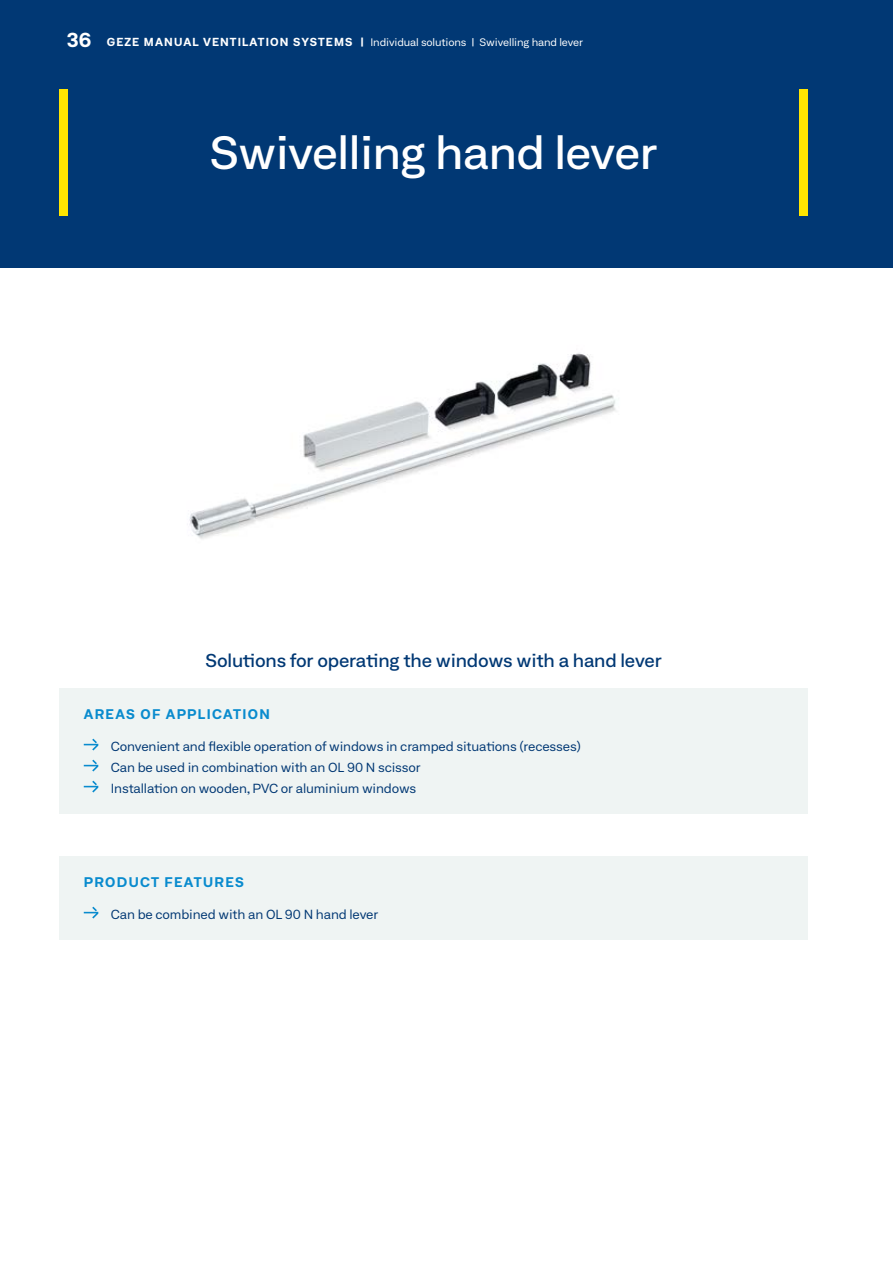
<style>
.page{position:relative;width:893px;height:1263px;background:#fff}
.page>*{position:absolute;margin:0;border:0;box-sizing:border-box;transform-origin:0 0}
.t1{font:500 expanded 45px "Neufile Grotesk";letter-spacing:-.01em;color:#fff}
.t2{font:500 expanded 18px "Neufile Grotesk";letter-spacing:-.01em;color:#013874}
.t3{font:700 expanded 13.5px "Neufile Grotesk";letter-spacing:.1em;color:#098bce}
.t4{font:expanded 12.75px/21px "Neufile Grotesk";letter-spacing:-.01em;color:#013874}
.t5{font:expanded 10.5px "Neufile Grotesk";letter-spacing:-.01em;color:#fff}
.s1{font-weight:700;font-size:19.5px;color:#013874}
.s2{font-weight:700;font-size:11.25px}
</style>
<div class="page">
<div style="left:0;top:0;width:893px;height:268px;background:#013874"></div>
<div style="left:60px;top:89px;width:8px;height:126px;background:#ffe501"></div>
<div style="left:799px;top:89px;width:9px;height:126px;background:#ffe501"></div>
<img style="left:189px;top:353px;width:427px;height:186px">
<div style="left:60px;top:688px;width:748px;height:125px;background:#eff4f3"></div>
<svg style="left:84px;top:739px;width:14px;height:11px"></svg>
<svg style="left:84px;top:760px;width:14px;height:11px"></svg>
<svg style="left:84px;top:781px;width:14px;height:11px"></svg>
<div style="left:60px;top:856px;width:748px;height:83px;background:#eff4f3"></div>
<svg style="left:84px;top:907px;width:14px;height:11px"></svg>
<p class="t5" style="left:67px;top:36px;width:518px"><span class="s1">36</span> <span class="s2">GEZE MANUAL VENTILATION SYSTEMS |</span> Individual solutions | Swivelling hand lever</p>
<h1 class="t1" style="left:210px;top:124px;width:449px">Swivelling hand lever</h1>
<h2 class="t2" style="left:206px;top:649px;width:458px">Solutions for operating the windows with a hand lever</h2>
<p class="t3" style="left:84px;top:705px;width:188px">AREAS OF APPLICATION</p>
<p class="t4" style="left:111px;top:735px;width:472px">Convenient and flexible operation of windows in cramped situations (recesses)<br>Can be used in combination with an OL 90 N scissor<br>Installation on wooden, PVC or aluminium windows</p>
<p class="t3" style="left:84px;top:873px;width:162px">PRODUCT FEATURES</p>
<p class="t4" style="left:111px;top:903px;width:269px">Can be combined with an OL 90 N hand lever</p>
</div>
